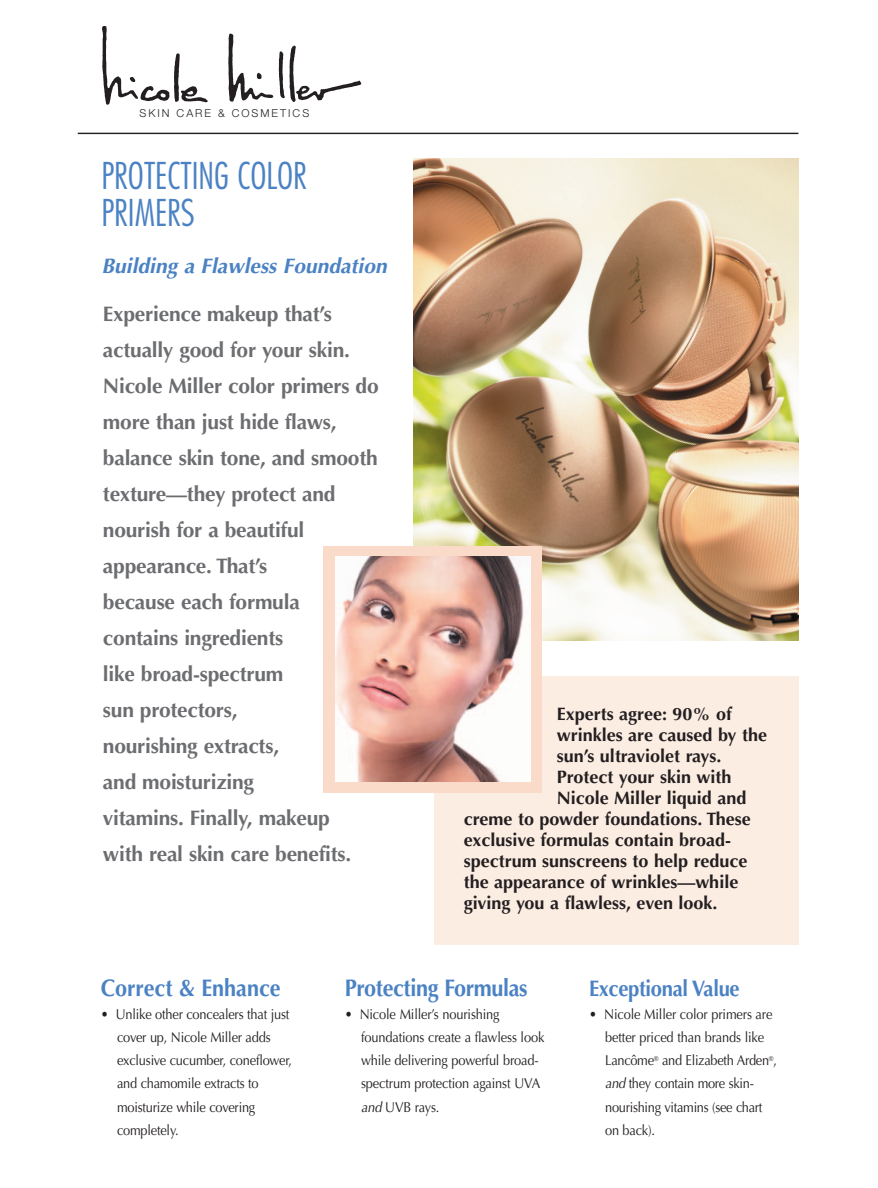
<style>
.page{position:relative;width:878px;height:1188px;background:#fff}
.page>*{position:absolute;margin:0;border:0;box-sizing:border-box;transform-origin:0 0}
.t1{font:300 condensed 36px/37.5px "Futura";color:#4b82c3}
.t2{font:700 24px "Optima";letter-spacing:-.015em;color:#4b82c3;scale:.9 1}
.t3{font:700 22.5px "Optima";letter-spacing:-.015em;color:#4b82c3;scale:.9 1}
.t4{font:700 21px/36px "Optima";letter-spacing:-.01em;color:#6c6d70}
.t5{font:italic 700 21px "Optima";color:#4b82c3}
.t6{font:700 18px "Optima";color:#231f20}
.t7{font:14.25px/23.1px "Optima";letter-spacing:-.015em;color:#231f20;scale:.9 1}
.t8{font:300 10.95px "Helvetica Neue";letter-spacing:.18em;color:#231f20}
.s1{font-style:italic}
</style>
<div class="page">
<img style="left:413px;top:159px;width:385px;height:481px">
<div style="left:433px;top:676px;width:365px;height:269px;background:#fcede3"></div>
<hr style="left:78px;top:133px;width:720px;height:1px;background:#231f20">
<svg style="left:102px;top:26px;width:259px;height:79px"></svg>
<div style="left:323px;top:546px;width:218px;height:246px;background:#fadbca"></div>
<img style="left:336px;top:556px;width:194px;height:225px">
<p class="t8" style="left:139px;top:110px;width:171px">SKIN CARE &amp; COSMETICS</p>
<h1 class="t1" style="left:101px;top:159px;width:207px">PROTECTING COLOR<br>PRIMERS</h1>
<h3 class="t5" style="left:101px;top:257px;width:287px">Building a Flawless Foundation</h3>
<p class="t4" style="left:103px;top:298px;width:277px">Experience makeup that’s actually good for your skin.<br>Nicole Miller color primers do more than just hide flaws, balance skin tone, and smooth texture—they protect and nourish for a beautiful appearance. That’s<br>because each formula contains ingredients<br>like broad-spectrum<br>sun protectors,<br>nourishing extracts,<br>and moisturizing<br>vitamins. Finally, makeup<br>with real skin care benefits.</p>
<p class="t6" style="left:556px;top:706px;width:176px">Experts agree: 90% of</p>
<p class="t6" style="left:556px;top:727px;width:212px">wrinkles are caused by the</p>
<p class="t6" style="left:556px;top:748px;width:166px">sun’s ultraviolet rays.</p>
<p class="t6" style="left:556px;top:769px;width:176px">Protect your skin with</p>
<p class="t6" style="left:556px;top:790px;width:191px">Nicole Miller liquid and</p>
<p class="t6" style="left:463px;top:811px;width:288px">creme to powder foundations. These</p>
<p class="t6" style="left:463px;top:832px;width:269px">exclusive formulas contain broad-</p>
<p class="t6" style="left:463px;top:853px;width:285px">spectrum sunscreens to help reduce</p>
<p class="t6" style="left:463px;top:874px;width:276px">the appearance of wrinkles—while</p>
<p class="t6" style="left:463px;top:895px;width:255px">giving you a flawless, even look.</p>
<h2 class="t2" style="left:101px;top:978px;width:201px">Correct &amp; Enhance</h2>
<p class="t7" style="left:117px;top:1004px;width:196px;text-indent:-16px">• Unlike other concealers that just cover up, Nicole Miller adds exclusive cucumber, coneflower, and chamomile extracts to moisturize while covering completely.</p>
<h2 class="t2" style="left:345px;top:978px;width:204px">Protecting Formulas</h2>
<p class="t7" style="left:361px;top:1004px;width:205px;text-indent:-16px">• Nicole Miller’s nourishing foundations create a flawless look while delivering powerful broad&shy;spectrum protection against UVA <span class="s1">and</span> UVB rays.</p>
<h3 class="t3" style="left:589px;top:979px;width:169px">Exceptional Value</h3>
<p class="t7" style="left:605px;top:1004px;width:192px;text-indent:-16px">• Nicole Miller color primers are better priced than brands like<br>Lancôme<sup>®</sup> and Elizabeth Arden<sup>®</sup>, <span class="s1">and</span> they contain more skin&shy;nourishing vitamins (see chart on back).</p>
</div>
